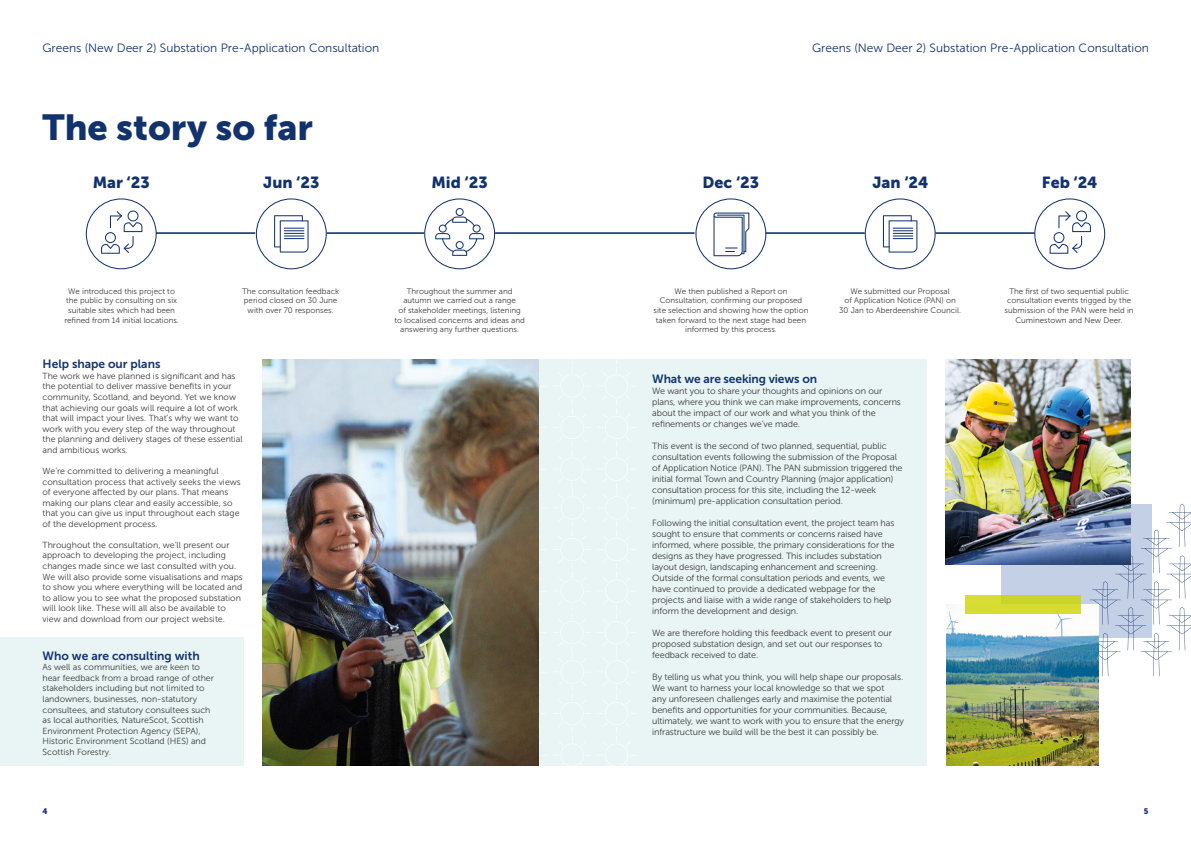
<style>
.page{position:relative;width:1191px;height:842px;background:#fff}
.page>*{position:absolute;margin:0;border:0;box-sizing:border-box;transform-origin:0 0}
.t1{font:36px "Museo Sans 900";color:#12326e}
.t2{font:16px "Museo Sans 900";color:#12326e}
.t3{font:12px "Museo Sans 300";color:#12326e}
.t4{font:12px "Museo Sans 700";color:#12326e}
.t5{font:9px/11px "Museo Sans 300";letter-spacing:-.01em;color:#3c3c3b}
.t6{font:8.8px/10.6px "Museo Sans 300";color:#3c3c3b}
.t7{font:8px/9.6px "Museo Sans 300";color:#3c3c3b;text-align:center}
.t8{font:8px "Museo Sans 900";color:#12326e}
</style>
<div class="page">
<div style="left:538px;top:359px;width:389px;height:406px;background:#e9f5f4"></div>
<svg style="left:463px;top:359px;width:173px;height:407px"></svg>
<div style="left:1001px;top:504px;width:150px;height:133px;background:#c4d0e5"></div>
<svg style="left:1089px;top:504px;width:102px;height:172px"></svg>
<div style="left:0;top:637px;width:243px;height:128px;background:#e9f5f4"></div>
<hr style="left:156px;top:232px;width:99px;height:2px;background:#12326e">
<hr style="left:327px;top:232px;width:97px;height:2px;background:#12326e">
<hr style="left:765px;top:232px;width:99px;height:2px;background:#12326e">
<hr style="left:935px;top:232px;width:99px;height:2px;background:#12326e">
<hr style="left:495px;top:232px;width:199px;height:2px;background:#12326e">
<svg style="left:86px;top:198px;width:71px;height:71px"></svg>
<svg style="left:256px;top:198px;width:71px;height:71px"></svg>
<svg style="left:424px;top:198px;width:71px;height:71px"></svg>
<svg style="left:695px;top:198px;width:71px;height:71px"></svg>
<svg style="left:864px;top:198px;width:71px;height:71px"></svg>
<svg style="left:1034px;top:198px;width:71px;height:71px"></svg>
<img style="left:262px;top:359px;width:276px;height:406px">
<img style="left:946px;top:604px;width:152px;height:161px">
<div style="left:965px;top:595px;width:115px;height:18px;background:#d6dc32"></div>
<img style="left:945px;top:359px;width:185px;height:205px">
<h3 class="t3" style="left:43px;top:41px;width:338px">Greens (New Deer 2) Substation Pre-Application Consultation</h3>
<h3 class="t3" style="left:812px;top:41px;width:338px">Greens (New Deer 2) Substation Pre-Application Consultation</h3>
<h1 class="t1" style="left:43px;top:107px;width:272px">The story so far</h1>
<h2 class="t2" style="left:93px;top:173px;width:59px">Mar ‘23</h2>
<h2 class="t2" style="left:263px;top:173px;width:58px">Jun ‘23</h2>
<h2 class="t2" style="left:431px;top:173px;width:58px">Mid ‘23</h2>
<h2 class="t2" style="left:702px;top:173px;width:58px">Dec ‘23</h2>
<h2 class="t2" style="left:872px;top:173px;width:58px">Jan ‘24</h2>
<h2 class="t2" style="left:1041px;top:173px;width:57px">Feb ‘24</h2>
<p class="t7" style="left:64px;top:286px;width:116px">We introduced this project to the public by consulting on six suitable sites which had been refined from 14 initial locations.</p>
<p class="t7" style="left:242px;top:286px;width:98px">The consultation feedback period closed on 30 June with over 70 responses.</p>
<p class="t7" style="left:394px;top:286px;width:132px">Throughout the summer and autumn we carried out a range<br>of stakeholder meetings, listening to localised concerns and ideas and answering any further questions.</p>
<p class="t7" style="left:653px;top:286px;width:156px">We then published a Report on Consultation, confirming our proposed site selection and showing how the option taken forward to the next stage had been informed by this process.</p>
<p class="t7" style="left:839px;top:286px;width:123px">We submitted our Proposal<br>of Application Notice (PAN) on<br>30 Jan to Aberdeenshire Council.</p>
<p class="t7" style="left:1004px;top:286px;width:131px">The first of two sequential public consultation events trigged by the submission of the PAN were held in<br>Cuminestown and New Deer.</p>
<h3 class="t4" style="left:43px;top:358px;width:119px">Help shape our plans</h3>
<p class="t6" style="left:43px;top:371px;width:202px">The work we have planned is significant and has the potential to deliver massive benefits in your community, Scotland, and beyond. Yet we know that achieving our goals will require a lot of work that will impact your lives. That’s why we want to work with you every step of the way throughout the planning and delivery stages of these essential and ambitious works.</p>
<p class="t6" style="left:43px;top:466px;width:200px">We’re committed to delivering a meaningful consultation process that actively seeks the views of everyone affected by our plans. That means making our plans clear and easily accessible, so that you can give us input throughout each stage of the development process.</p>
<p class="t6" style="left:43px;top:540px;width:202px">Throughout the consultation, we’ll present our approach to developing the project, including changes made since we last consulted with you.<br>We will also provide some visualisations and maps to show you where everything will be located and to allow you to see what the proposed substation will look like. These will all also be available to view and download from our project website.</p>
<h3 class="t4" style="left:43px;top:649px;width:159px">Who we are consulting with</h3>
<p class="t6" style="left:43px;top:662px;width:173px">As well as communities, we are keen to hear feedback from a broad range of other stakeholders including but not limited to landowners, businesses, non-statutory consultees, and statutory consultees such as local authorities, NatureScot, Scottish Environment Protection Agency (SEPA), Historic Environment Scotland (HES) and Scottish Forestry.</p>
<h3 class="t4" style="left:652px;top:372px;width:166px">What we are seeking views on</h3>
<p class="t5" style="left:652px;top:385px;width:250px">We want you to share your thoughts and opinions on our plans, where you think we can make improvements, concerns about the impact of our work and what you think of the refinements or changes we’ve made.</p>
<p class="t5" style="left:652px;top:440px;width:252px">This event is the second of two planned, sequential, public consultation events following the submission of the Proposal of Application Notice (PAN). The PAN submission triggered the initial formal Town and Country Planning (major application) consultation process for this site, including the 12-week (minimum) pre-application consultation period.</p>
<p class="t5" style="left:652px;top:517px;width:244px">Following the initial consultation event, the project team has sought to ensure that comments or concerns raised have informed, where possible, the primary considerations for the designs as they have progressed. This includes substation layout design, landscaping enhancement and screening.<br>Outside of the formal consultation periods and events, we have continued to provide a dedicated webpage for the projects and liaise with a wide range of stakeholders to help inform the development and design.</p>
<p class="t5" style="left:652px;top:627px;width:241px">We are therefore holding this feedback event to present our proposed substation design, and set out our responses to feedback received to date.</p>
<p class="t5" style="left:652px;top:671px;width:253px">By telling us what you think, you will help shape our proposals.<br>We want to harness your local knowledge so that we spot<br>any unforeseen challenges early and maximise the potential benefits and opportunities for your communities. Because, ultimately, we want to work with you to ensure that the energy infrastructure we build will be the best it can possibly be.</p>
<p class="t8" style="left:43px;top:806px;width:7px">4</p>
<p class="t8" style="left:1143px;top:806px;width:6px">5</p>
</div>
